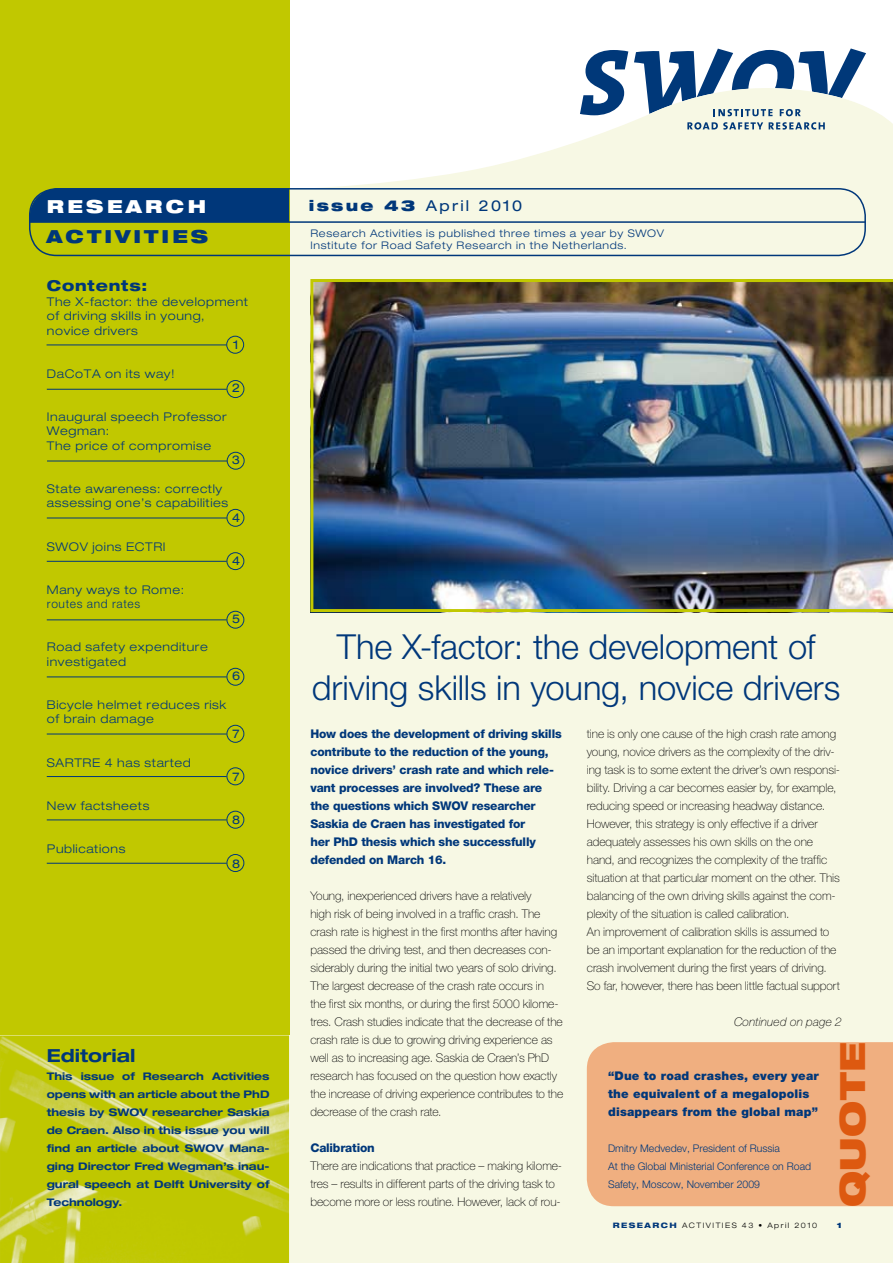
<style>
.page{position:relative;width:893px;height:1263px;background:#fff}
.page>*{position:absolute;margin:0;border:0;box-sizing:border-box;transform-origin:0 0}
.t1{font:900 expanded 34.8px "Helvetica Neue";letter-spacing:.015em;color:#dd5910}
.t2{font:300 34.5px/40.5px "Helvetica Neue CE";letter-spacing:-.005em;color:#00377a;text-align:center}
.t3{font:900 expanded 18px "Helvetica Neue";letter-spacing:.17em;color:#00377a}
.t4{font:700 expanded 18px "Helvetica Neue";color:#00377a}
.t5{font:900 expanded 18px "Helvetica Neue";letter-spacing:.19em;color:#fff}
.t6{font:expanded 15px "Helvetica Neue";letter-spacing:.15em;color:#00377a}
.t7{font:800 expanded 15px "Helvetica Neue";letter-spacing:.05em;color:#00377a}
.t8{font:100 12px/18px "Helvetica Neue CE";letter-spacing:-.005em;color:#000}
.t9{font:300 expanded 12px/14.4px "Helvetica Neue";letter-spacing:.05em;color:#00377a}
.t10{font:800 12px/18px "Helvetica Neue CE";letter-spacing:-.015em;color:#00377a}
.t11{font:900 12px/18px "Helvetica Neue CE";letter-spacing:.015em;color:#00377a}
.t12{font:italic 100 12px "Helvetica Neue CE";letter-spacing:.015em;color:#000}
.t13{font:300 12px "Helvetica Neue CE";letter-spacing:.05em;color:#00377a}
.t14{font:expanded 12px "Helvetica Neue";color:#00377a}
.t15{font:700 expanded 10.5px/18px "Helvetica Neue";color:#00377a;text-align:justify}
.t16{font:300 expanded 10.5px/12px "Helvetica Neue";letter-spacing:.065em;color:#00377a}
.t17{font:300 10.5px/18px "Helvetica Neue CE";color:#00377a}
.t18{font:300 expanded 7.5px "Helvetica Neue";letter-spacing:.2em;color:#000}
.t19{font:900 expanded 7.5px "Helvetica Neue";color:#00377a}
.s1{font-weight:900}
.s2{font-weight:800;color:#00377a}
</style>
<div class="page">
<svg style="left:585px;top:50px;width:43px;height:36px"></svg>
<div style="left:289px;top:86px;width:604px;height:1177px;background:#f7f8e4"></div>
<svg style="left:634px;top:49px;width:232px;height:67px"></svg>
<svg style="left:687px;top:122px;width:76px;height:8px"></svg>
<svg style="left:769px;top:122px;width:56px;height:8px"></svg>
<div style="left:0;top:0;width:289px;height:1263px;background:#c1c800"></div>
<img style="left:0;top:1035px;width:289px;height:228px">
<div style="left:587px;top:1042px;width:306px;height:164px;background:#f0af80"></div>
<div style="left:227px;top:380px;width:17px;height:18px;border:1px solid #00377a;border-radius:50%"></div>
<hr style="left:47px;top:389px;width:180px;height:1px;background:#00377a">
<div style="left:227px;top:452px;width:17px;height:17px;border:1px solid #00377a;border-radius:50%"></div>
<hr style="left:47px;top:461px;width:180px;height:1px;background:#00377a">
<div style="left:227px;top:509px;width:17px;height:17px;border:1px solid #00377a;border-radius:50%"></div>
<hr style="left:47px;top:518px;width:180px;height:1px;background:#00377a">
<div style="left:227px;top:668px;width:17px;height:17px;border:1px solid #00377a;border-radius:50%"></div>
<hr style="left:47px;top:677px;width:180px;height:1px;background:#00377a">
<div style="left:227px;top:725px;width:17px;height:17px;border:1px solid #00377a;border-radius:50%"></div>
<hr style="left:47px;top:734px;width:180px;height:1px;background:#00377a">
<div style="left:29px;top:188px;width:260px;height:33px;background:#00377a"></div>
<div style="left:29px;top:188px;width:837px;height:68px;border:2px solid #00377a;border-radius:27px"></div>
<hr style="left:30px;top:221px;width:835px;height:2px;background:#00377a">
<div style="left:227px;top:611px;width:17px;height:17px;border:1px solid #00377a;border-radius:50%"></div>
<hr style="left:47px;top:620px;width:180px;height:1px;background:#00377a">
<img style="left:310px;top:279px;width:583px;height:333px">
<div style="left:227px;top:552px;width:17px;height:18px;border:1px solid #00377a;border-radius:50%"></div>
<hr style="left:47px;top:561px;width:180px;height:1px;background:#00377a">
<div style="left:227px;top:767px;width:17px;height:18px;border:1px solid #00377a;border-radius:50%"></div>
<hr style="left:47px;top:776px;width:180px;height:1px;background:#00377a">
<div style="left:227px;top:811px;width:17px;height:17px;border:1px solid #00377a;border-radius:50%"></div>
<hr style="left:47px;top:820px;width:180px;height:1px;background:#00377a">
<div style="left:227px;top:854px;width:17px;height:18px;border:1px solid #00377a;border-radius:50%"></div>
<hr style="left:47px;top:863px;width:180px;height:1px;background:#00377a">
<div style="left:226px;top:336px;width:18px;height:17px;border:1px solid #00377a;border-radius:50%"></div>
<hr style="left:47px;top:345px;width:179px;height:1px;background:#00377a">
<h3 class="t5" style="left:47px;top:194px;width:161px">RESEARCH</h3>
<p class="t6" style="left:309px;top:197px;width:215px"><span class="s1">issue 43</span> April 2010</p>
<h3 class="t3" style="left:47px;top:225px;width:163px">ACTIVITIES</h3>
<p class="t16" style="left:310px;top:227px;width:355px">Research Activities is published three times a year by SWOV<br>Institute for Road Safety Research in the Netherlands.</p>
<p class="t7" style="left:47px;top:276px;width:102px">Contents:</p>
<p class="t9" style="left:47px;top:294px;width:203px">The X-factor: the development of driving skills in young, novice drivers</p>
<p class="t14" style="left:234px;top:337px;width:7px">1</p>
<p class="t9" style="left:47px;top:366px;width:129px">DaCoTA on its way!</p>
<p class="t14" style="left:232px;top:381px;width:10px">2</p>
<p class="t9" style="left:47px;top:409px;width:181px">Inaugural speech Professor<br>Wegman:<br>The price of compromise</p>
<p class="t14" style="left:232px;top:453px;width:10px">3</p>
<p class="t9" style="left:47px;top:481px;width:183px">State awareness: correctly assessing one’s capabilities</p>
<p class="t14" style="left:232px;top:510px;width:10px">4</p>
<p class="t9" style="left:47px;top:539px;width:120px">SWOV joins ECTRI</p>
<p class="t14" style="left:232px;top:553px;width:10px">4</p>
<p class="t9" style="left:47px;top:582px;width:139px">Many ways to Rome:</p>
<p class="t13" style="left:47px;top:597px;width:95px">routes and rates</p>
<p class="t14" style="left:232px;top:611px;width:10px">5</p>
<p class="t9" style="left:47px;top:640px;width:162px">Road safety expenditure investigated</p>
<p class="t14" style="left:232px;top:669px;width:10px">6</p>
<p class="t9" style="left:47px;top:697px;width:181px">Bicycle helmet reduces risk of brain damage</p>
<p class="t14" style="left:233px;top:726px;width:9px">7</p>
<p class="t9" style="left:47px;top:755px;width:145px">SARTRE 4 has started</p>
<p class="t14" style="left:233px;top:769px;width:9px">7</p>
<p class="t9" style="left:47px;top:798px;width:104px">New factsheets</p>
<p class="t14" style="left:232px;top:813px;width:10px">8</p>
<p class="t9" style="left:47px;top:841px;width:80px">Publications</p>
<p class="t14" style="left:232px;top:856px;width:10px">8</p>
<h3 class="t4" style="left:47px;top:1044px;width:90px">Editorial</h3>
<p class="t15" style="left:47px;top:1067px;width:224px">This issue of Research Activities opens with an article about the PhD thesis by SWOV researcher Saskia de Craen. Also in this issue you will find an article about SWOV Mana&shy;ging Director Fred Wegman’s inau&shy;gural speech at Delft University of Technology.</p>
<h2 class="t2" style="left:312px;top:626px;width:530px">The X-factor: the development of driving skills in young, novice drivers</h2>
<p class="t10" style="left:310px;top:725px;width:253px">How does the development of driving skills contribute to the reduction of the young, novice drivers’ crash rate and which rele&shy;vant processes are involved? These are the questions which SWOV researcher Saskia de Craen has investigated for<br>her PhD thesis which she successfully defended on March 16.</p>
<p class="t8" style="left:310px;top:887px;width:254px">Young, inexperienced drivers have a relatively<br>high risk of being involved in a traffic crash. The crash rate is highest in the first months after having passed the driving test, and then decreases con&shy;siderably during the initial two years of solo driving.<br>The largest decrease of the crash rate occurs in<br>the first six months, or during the first 5000 kilome&shy;tres. Crash studies indicate that the decrease of the crash rate is due to growing driving experience as well as to increasing age. Saskia de Craen’s PhD research has focused on the question how exactly the increase of driving experience contributes to the decrease of the crash rate.</p>
<p class="t10" style="left:310px;top:1139px;width:66px">Calibration</p>
<p class="t8" style="left:310px;top:1157px;width:253px">There are indications that practice – making kilome&shy;tres – results in different parts of the driving task to become more or less routine. However, lack of rou-</p>
<p class="t8" style="left:587px;top:725px;width:255px">tine is only one cause of the high crash rate among young, novice drivers as the complexity of the driv&shy;ing task is to some extent the driver’s own responsi&shy;bility. Driving a car becomes easier by, for example, reducing speed or increasing headway distance.<br>However, this strategy is only effective if a driver adequately assesses his own skills on the one hand, and recognizes the complexity of the traffic situation at that particular moment on the other. This balancing of the own driving skills against the com&shy;plexity of the situation is called calibration.<br>An improvement of calibration skills is assumed to be an important explanation for the reduction of the crash involvement during the first years of driving.<br>So far, however, there has been little factual support</p>
<p class="t12" style="left:734px;top:1015px;width:109px">Continued on page 2</p>
<h1 class="t1" style="left:830px;top:1207px;width:167px;rotate:-90deg">QUOTE</h1>
<p class="t11" style="left:608px;top:1067px;width:212px">“Due to road crashes, every year the equivalent of a megalopolis disappears from the global map”</p>
<p class="t17" style="left:608px;top:1139px;width:205px">Dmitry Medvedev, President of Russia<br>At the Global Ministerial Conference on Road<br>Safety, Moscow, November 2009</p>
<p class="t18" style="left:613px;top:1221px;width:206px"><span class="s2">RESEARCH</span> ACTIVITIES 43 • April 2010</p>
<p class="t19" style="left:837px;top:1220px;width:6px">1</p>
</div>
